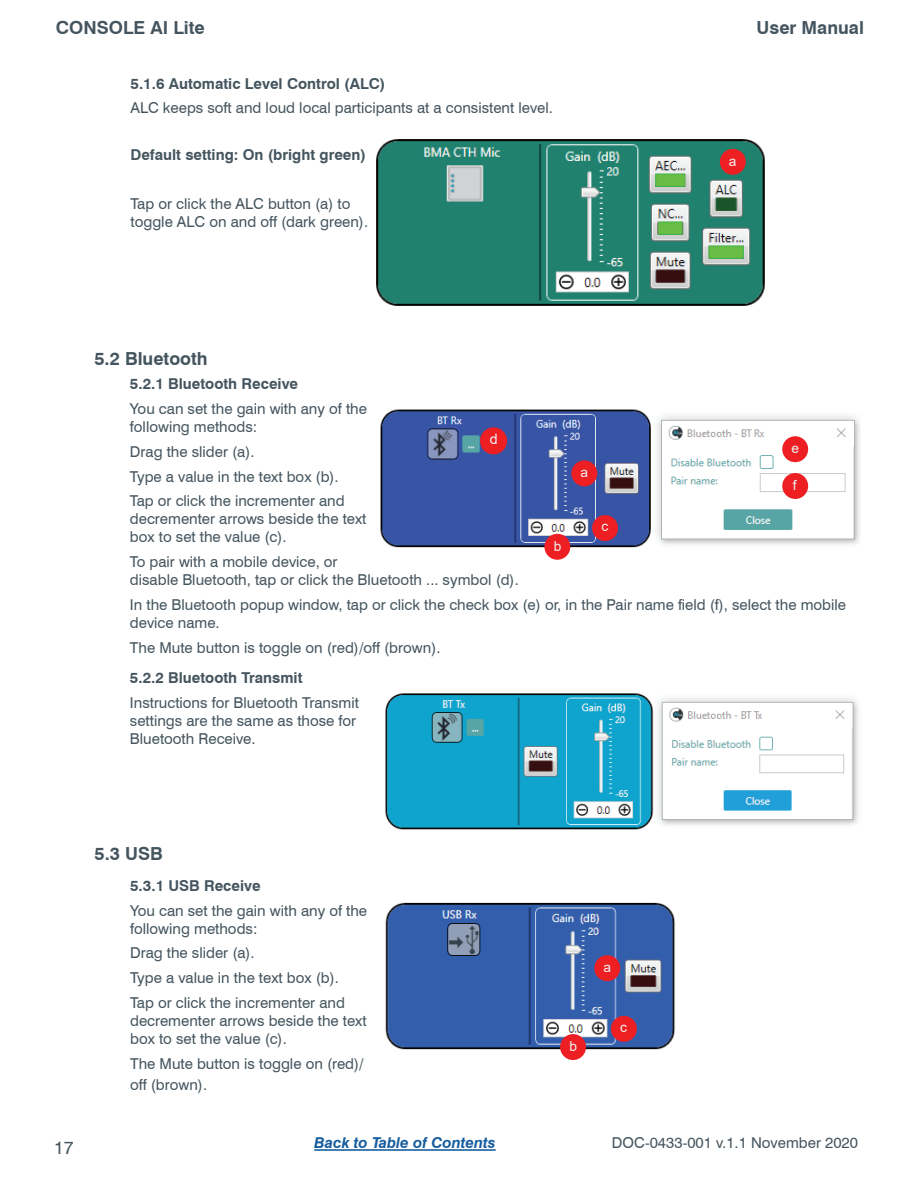
<style>
.page{position:relative;width:918px;height:1188px;background:#fff}
.page>*{position:absolute;margin:0;border:0;box-sizing:border-box;transform-origin:0 0}
.t1{font:700 18px "Swiss 721 BT";color:#45555f}
.t2{font:18px "Swiss 721 BT";color:#45555f}
.t3{font:15px/18px "Swiss 721 BT";color:#45555f}
.t4{font:700 15px "Swiss 721 BT";color:#45555f}
.t5{font:italic 700 15px "Swiss 721 BT";color:#175d9e}
.t6{font:14.25px "Arial";color:#f2f3f4}
.t7{font:13.8px "Arial";color:#f2f3f4}
</style>
<div class="page">
<hr style="left:314px;top:1149px;width:182px;height:2px;background:#175d9e">
<img style="left:376px;top:139px;width:389px;height:167px">
<img style="left:385px;top:693px;width:474px;height:137px">
<img style="left:380px;top:409px;width:480px;height:139px">
<div style="left:480px;top:427px;width:27px;height:27px;background:#ee1f23;border-radius:50%"></div>
<div style="left:782px;top:436px;width:26px;height:26px;background:#ee1f23;border-radius:50%"></div>
<div style="left:782px;top:473px;width:26px;height:26px;background:#ee1f23;border-radius:50%"></div>
<img style="left:385px;top:902px;width:290px;height:148px">
<div style="left:571px;top:460px;width:26px;height:26px;background:#ee1f23;border-radius:50%"></div>
<div style="left:592px;top:515px;width:26px;height:26px;background:#ee1f23;border-radius:50%"></div>
<div style="left:544px;top:534px;width:26px;height:26px;background:#ee1f23;border-radius:50%"></div>
<div style="left:594px;top:955px;width:26px;height:26px;background:#ee1f23;border-radius:50%"></div>
<div style="left:611px;top:1016px;width:26px;height:26px;background:#ee1f23;border-radius:50%"></div>
<div style="left:560px;top:1034px;width:26px;height:26px;background:#ee1f23;border-radius:50%"></div>
<div style="left:720px;top:149px;width:26px;height:26px;background:#ee1f23;border-radius:50%"></div>
<p class="t1" style="left:56px;top:17px;width:150px">CONSOLE AI Lite</p>
<p class="t4" style="left:130px;top:74px;width:257px">5.1.6 Automatic Level Control (ALC)</p>
<p class="t3" style="left:130px;top:99px;width:424px">ALC keeps soft and loud local participants at a consistent level.</p>
<p class="t4" style="left:130px;top:145px;width:237px">Default setting: On (bright green)</p>
<p class="t3" style="left:130px;top:195px;width:239px">Tap or click the ALC button (a) to toggle ALC on and off (dark green).</p>
<p class="t1" style="left:757px;top:17px;width:109px">User Manual</p>
<p class="t7" style="left:729px;top:151px;width:9px">a</p>
<p class="t1" style="left:94px;top:348px;width:115px">5.2 Bluetooth</p>
<p class="t4" style="left:130px;top:375px;width:170px">5.2.1 Bluetooth Receive</p>
<p class="t3" style="left:130px;top:400px;width:239px">You can set the gain with any of the following methods:</p>
<p class="t3" style="left:130px;top:439px;width:216px;line-height:24.8px">Drag the slider (a).<br>Type a value in the text box (b).<br>Tap or click the incrementer and</p>
<p class="t3" style="left:130px;top:510px;width:238px">decrementer arrows beside the text box to set the value (c).</p>
<p class="t3" style="left:130px;top:553px;width:390px">To pair with a mobile device, or<br>disable Bluetooth, tap or click the Bluetooth ... symbol (d).</p>
<p class="t3" style="left:130px;top:595px;width:718px">In the Bluetooth popup window, tap or click the check box (e) or, in the Pair name field (f), select the mobile device name.</p>
<p class="t3" style="left:130px;top:638px;width:312px">The Mute button is toggle on (red)/off (brown).</p>
<p class="t6" style="left:490px;top:430px;width:9px">d</p>
<p class="t7" style="left:791px;top:438px;width:9px">e</p>
<p class="t7" style="left:793px;top:476px;width:5px">f</p>
<p class="t7" style="left:580px;top:463px;width:9px">a</p>
<p class="t7" style="left:601px;top:517px;width:8px">c</p>
<p class="t7" style="left:554px;top:537px;width:9px">b</p>
<p class="t4" style="left:130px;top:668px;width:174px">5.2.2 Bluetooth Transmit</p>
<p class="t3" style="left:130px;top:693px;width:231px">Instructions for Bluetooth Transmit settings are the same as those for<br>Bluetooth Receive.</p>
<p class="t1" style="left:94px;top:843px;width:70px">5.3 USB</p>
<p class="t4" style="left:130px;top:876px;width:132px">5.3.1 USB Receive</p>
<p class="t3" style="left:130px;top:901px;width:239px">You can set the gain with any of the following methods:</p>
<p class="t3" style="left:130px;top:941px;width:216px;line-height:24.8px">Drag the slider (a).<br>Type a value in the text box (b).<br>Tap or click the incrementer and</p>
<p class="t3" style="left:130px;top:1011px;width:238px">decrementer arrows beside the text box to set the value (c).</p>
<p class="t3" style="left:130px;top:1052px;width:235px;line-height:21.6px">The Mute button is toggle on (red)/ off (brown).</p>
<p class="t7" style="left:570px;top:1037px;width:9px">b</p>
<p class="t7" style="left:603px;top:958px;width:9px">a</p>
<p class="t7" style="left:620px;top:1018px;width:8px">c</p>
<p class="t2" style="left:54px;top:1137px;width:21px">17</p>
<p class="t3" style="left:612px;top:1134px;width:248px">DOC-0433-001 v.1.1 November 2020</p>
<p class="t5" style="left:314px;top:1134px;width:183px">Back to Table of Contents</p>
</div>
